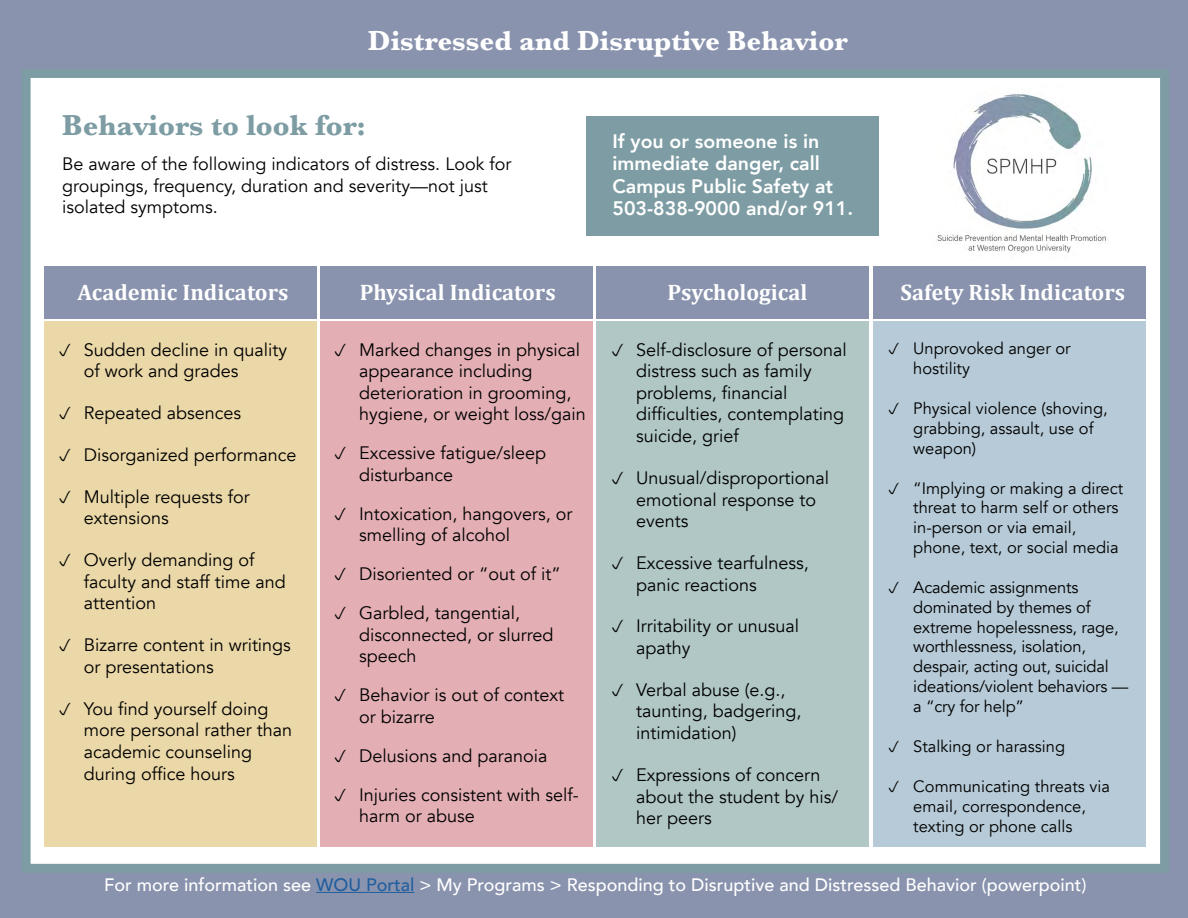
<style>
.page{position:relative;width:1188px;height:918px;background:#8993ae}
.page>*{position:absolute;margin:0;border:0;box-sizing:border-box;transform-origin:0 0}
.t1{font:700 30px "Baskerville";color:#7d9ca3}
.t2{font:700 28.5px "Baskerville";color:#fff}
.t3{font:700 22.5px "Cambria";color:#fff}
.t4{font:800 19.5px/22.5px "Avenir";color:#fff}
.t5{font:18px/21.6px "Avenir";color:#000}
.t6{font:500 18px "Avenir";color:#fff}
.t7{font:16.5px/19.8px "Avenir";color:#000}
.s1{color:#215e9e}
</style>
<div class="page">
<div style="left:22px;top:69px;width:1147px;height:804px;background:#fff;border:9px solid #7d9ca3"></div>
<div style="left:44px;top:266px;width:273px;height:52px;background:#8993ae"></div>
<div style="left:321px;top:266px;width:272px;height:52px;background:#8993ae"></div>
<div style="left:597px;top:266px;width:272px;height:52px;background:#8993ae"></div>
<div style="left:873px;top:266px;width:272px;height:52px;background:#8993ae"></div>
<div style="left:597px;top:321px;width:272px;height:525px;background:#b0c7c6"></div>
<div style="left:44px;top:321px;width:273px;height:525px;background:#ebd8a8"></div>
<div style="left:321px;top:321px;width:272px;height:525px;background:#e3afb4"></div>
<div style="left:873px;top:321px;width:272px;height:525px;background:#b6cad7"></div>
<div style="left:586px;top:116px;width:293px;height:120px;background:#7d9ca3"></div>
<hr style="left:316px;top:892px;width:98px;height:1px;background:#215e9e">
<img style="left:936px;top:93px;width:171px;height:160px">
<h2 class="t2" style="left:368px;top:21px;width:482px">Distressed and Disruptive Behavior</h2>
<h1 class="t1" style="left:62px;top:104px;width:306px">Behaviors to look for:</h1>
<p class="t5" style="left:62px;top:153px;width:451px">Be aware of the following indicators of distress. Look for groupings, frequency, duration and severity—not just isolated symptoms.</p>
<p class="t4" style="left:613px;top:130px;width:242px">If you or someone is in immediate danger, call<br>Campus Public Safety at<br>503-838-9000 and/or 911.</p>
<p class="t3" style="left:78px;top:276px;width:212px">Academic Indicators</p>
<p class="t3" style="left:360px;top:276px;width:197px">Physical Indicators</p>
<p class="t3" style="left:668px;top:276px;width:141px">Psychological</p>
<p class="t3" style="left:900px;top:276px;width:226px">Safety Risk Indicators</p>
<p class="t5" style="left:84px;top:339px;width:205px">Sudden decline in quality of work and grades</p>
<p class="t5" style="left:84px;top:402px;width:159px">Repeated absences</p>
<p class="t5" style="left:84px;top:444px;width:214px">Disorganized performance</p>
<p class="t5" style="left:84px;top:486px;width:167px">Multiple requests for extensions</p>
<p class="t5" style="left:84px;top:550px;width:203px">Overly demanding of faculty and staff time and attention</p>
<p class="t5" style="left:84px;top:635px;width:209px">Bizarre content in writings or presentations</p>
<p class="t5" style="left:84px;top:698px;width:210px">You find yourself doing more personal rather than academic counseling during office hours</p>
<p class="t5" style="left:359px;top:339px;width:228px">Marked changes in physical appearance including deterioration in grooming, hygiene, or weight loss/gain</p>
<p class="t5" style="left:359px;top:443px;width:189px">Excessive fatigue/sleep disturbance</p>
<p class="t5" style="left:359px;top:503px;width:215px">Intoxication, hangovers, or smelling of alcohol</p>
<p class="t5" style="left:359px;top:555px;width:203px;line-height:38.8px">Disoriented or “out of it”<br>Garbled, tangential,</p>
<p class="t5" style="left:359px;top:624px;width:196px">disconnected, or slurred speech</p>
<p class="t5" style="left:359px;top:685px;width:207px">Behavior is out of context or bizarre</p>
<p class="t5" style="left:359px;top:736px;width:221px;line-height:38.8px">Delusions and paranoia<br>Injuries consistent with self-</p>
<p class="t5" style="left:359px;top:806px;width:117px">harm or abuse</p>
<p class="t5" style="left:636px;top:339px;width:212px">Self-disclosure of personal distress such as family problems, financial difficulties, contemplating suicide, grief</p>
<p class="t5" style="left:636px;top:467px;width:194px">Unusual/disproportional emotional response to events</p>
<p class="t5" style="left:636px;top:552px;width:174px">Excessive tearfulness, panic reactions</p>
<p class="t5" style="left:636px;top:616px;width:164px">Irritability or unusual apathy</p>
<p class="t5" style="left:636px;top:679px;width:167px">Verbal abuse (e.g., taunting, badgering, intimidation)</p>
<p class="t5" style="left:636px;top:764px;width:203px">Expressions of concern about the student by his/ her peers</p>
<p class="t7" style="left:913px;top:339px;width:159px">Unprovoked anger or hostility</p>
<p class="t7" style="left:913px;top:399px;width:196px">Physical violence (shoving, grabbing, assault, use of weapon)</p>
<p class="t7" style="left:913px;top:478px;width:211px">“Implying or making a direct threat to harm self or others in-person or via email, phone, text, or social media</p>
<p class="t7" style="left:913px;top:578px;width:217px">Academic assignments dominated by themes of extreme hopelessness, rage, worthlessness, isolation, despair, acting out, suicidal ideations/violent behaviors — a “cry for help”</p>
<p class="t7" style="left:913px;top:737px;width:153px">Stalking or harassing</p>
<p class="t7" style="left:913px;top:777px;width:198px">Communicating threats via email, correspondence, texting or phone calls</p>
<p class="t6" style="left:104px;top:869px;width:984px">For more information see <span class="s1">WOU Portal</span> &gt; My Programs &gt; Responding to Disruptive and Distressed Behavior (powerpoint)</p>
</div>
